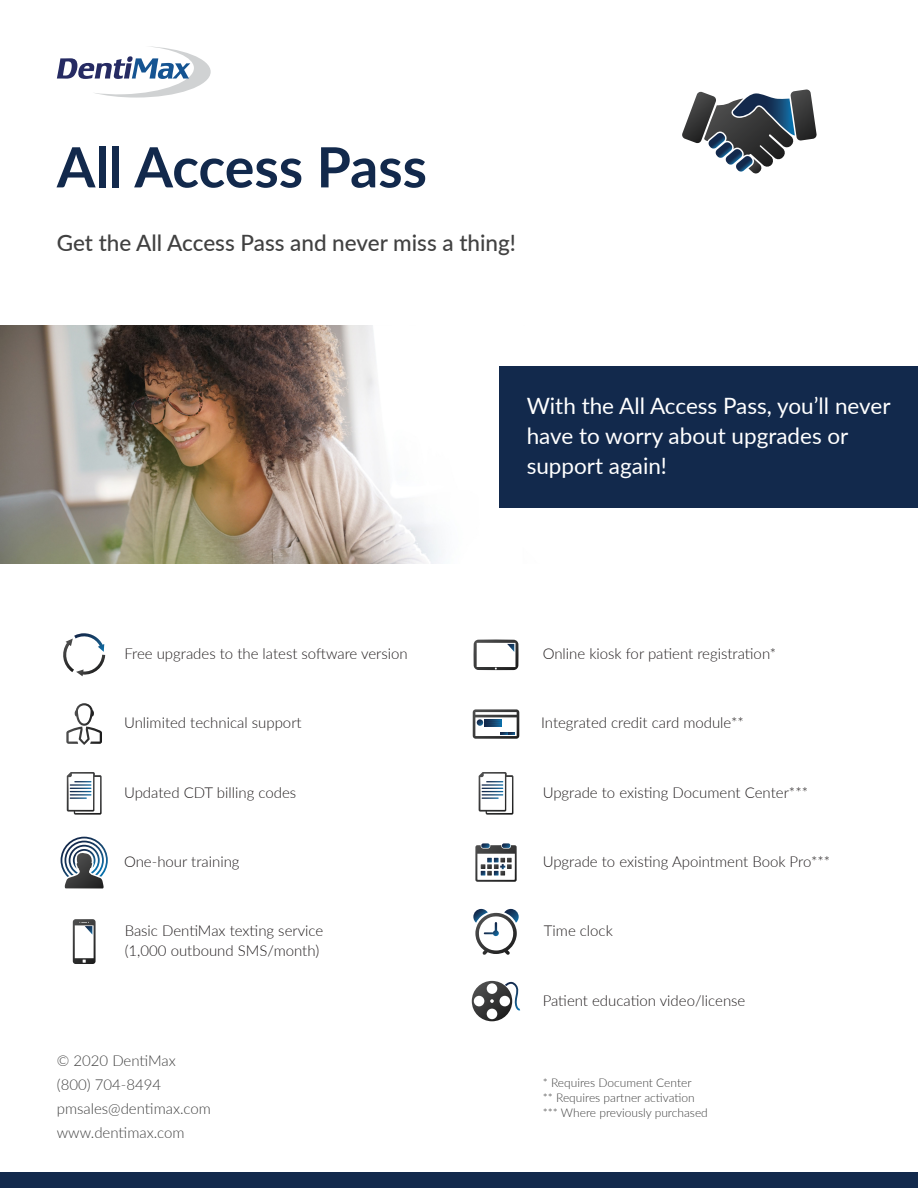
<style>
.page{position:relative;width:918px;height:1188px;background:#fff}
.page>*{position:absolute;margin:0;border:0;box-sizing:border-box;transform-origin:0 0}
.t1{font:700 55.5px "Lato";color:#12294c}
.t2{font:22.5px/30px "Lato";color:#fff}
.t3{font:500 22.5px "Lato";color:#414141}
.t4{font:300 15px/19.5px "Lato";color:#231f20}
.t5{font:300 15px/24px "Lato";color:#414141}
.t6{font:300 12px/15px "Lato";color:#414141}
</style>
<div class="page">
<img style="left:0;top:326px;width:500px;height:238px">
<svg style="left:57px;top:46px;width:154px;height:52px"></svg>
<div style="left:500px;top:366px;width:418px;height:142px;background:#12294c"></div>
<div style="left:0;top:1172px;width:918px;height:16px;background:#12294c"></div>
<svg style="left:682px;top:89px;width:135px;height:85px"></svg>
<svg style="left:63px;top:633px;width:42px;height:43px"></svg>
<svg style="left:66px;top:703px;width:36px;height:42px"></svg>
<svg style="left:67px;top:772px;width:35px;height:43px"></svg>
<svg style="left:70px;top:794px;width:21px;height:2px"></svg>
<svg style="left:61px;top:837px;width:47px;height:52px"></svg>
<svg style="left:73px;top:919px;width:23px;height:45px"></svg>
<svg style="left:474px;top:640px;width:45px;height:30px"></svg>
<svg style="left:473px;top:909px;width:46px;height:46px"></svg>
<svg style="left:479px;top:772px;width:34px;height:43px"></svg>
<svg style="left:482px;top:794px;width:21px;height:2px"></svg>
<svg style="left:475px;top:843px;width:42px;height:39px"></svg>
<svg style="left:473px;top:709px;width:46px;height:30px"></svg>
<svg style="left:472px;top:981px;width:48px;height:40px"></svg>
<h1 class="t1" style="left:57px;top:126px;width:372px">All Access Pass</h1>
<h2 class="t3" style="left:57px;top:226px;width:461px">Get the All Access Pass and never miss a thing!</h2>
<h2 class="t2" style="left:527px;top:390px;width:365px">With the All Access Pass, you’ll never have to worry about upgrades or support again!</h2>
<p class="t4" style="left:124px;top:644px;width:285px">Free upgrades to the latest software version</p>
<p class="t4" style="left:543px;top:644px;width:235px">Online kiosk for patient registration*</p>
<p class="t4" style="left:124px;top:713px;width:179px">Unlimited technical support</p>
<p class="t4" style="left:541px;top:713px;width:204px">Integrated credit card module**</p>
<p class="t4" style="left:124px;top:782px;width:174px">Updated CDT billing codes</p>
<p class="t4" style="left:543px;top:782px;width:267px">Upgrade to existing Document Center***</p>
<p class="t4" style="left:124px;top:851px;width:117px">One-hour training</p>
<p class="t4" style="left:543px;top:851px;width:289px">Upgrade to existing Apointment Book Pro***</p>
<p class="t4" style="left:125px;top:921px;width:200px">Basic DentiMax texting service (1,000 outbound SMS/month)</p>
<p class="t4" style="left:544px;top:921px;width:70px">Time clock</p>
<p class="t4" style="left:543px;top:990px;width:204px">Patient education video/license</p>
<p class="t5" style="left:57px;top:1048px;width:156px">© 2020 DentiMax (800) 704-8494 pmsales@dentimax.com www.dentimax.com</p>
<p class="t6" style="left:543px;top:1075px;width:167px">* Requires Document Center<br>** Requires partner activation *** Where previously purchased</p>
</div>
